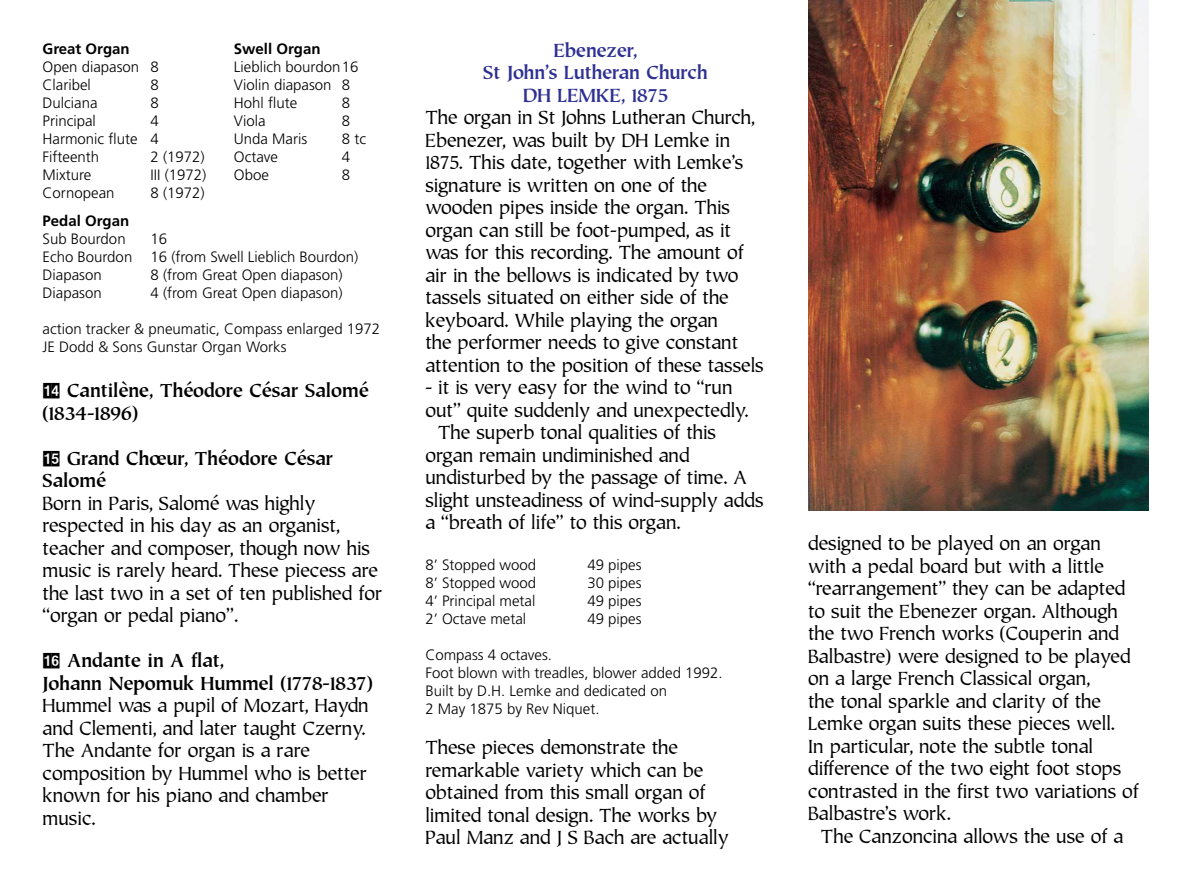
<style>
.page{position:relative;width:1191px;height:893px;background:#fff}
.page>*{position:absolute;margin:0;border:0;box-sizing:border-box;transform-origin:0 0}
.t1{font:18px/22.5px "Tiepolo";color:#000}
.t2{font:700 18px/22.5px "Tiepolo";color:#000}
.t3{font:700 18px/22.5px "Tiepolo";color:#2e3092;text-align:center}
.t4{font:300 15px/18px "Frutiger";color:#000}
.t5{font:700 15px "Frutiger";color:#000}
.s1{font-family:"Format Pi One S Si";font-weight:400}
</style>
<div class="page">
<img style="left:808px;top:0;width:340px;height:511px">
<p class="t5" style="left:43px;top:40px;width:89px">Great Organ</p>
<p class="t4" style="left:43px;top:58px;width:118px">Open diapason 8<br>Claribel</p>
<p class="t4" style="left:151px;top:76px;width:10px">8</p>
<p class="t4" style="left:43px;top:94px;width:57px">Dulciana</p>
<p class="t4" style="left:151px;top:94px;width:10px">8</p>
<p class="t4" style="left:43px;top:112px;width:55px">Principal</p>
<p class="t4" style="left:43px;top:112px;width:118px;text-align:justify;text-indent:108px">4<br>Harmonic flute 4<br>Fifteenth</p>
<p class="t4" style="left:151px;top:148px;width:56px">2 (1972)</p>
<p class="t4" style="left:43px;top:166px;width:50px">Mixture</p>
<p class="t4" style="left:151px;top:166px;width:57px">III (1972)</p>
<p class="t4" style="left:43px;top:184px;width:73px">Cornopean</p>
<p class="t4" style="left:151px;top:184px;width:56px">8 (1972)</p>
<p class="t5" style="left:234px;top:40px;width:88px">Swell Organ</p>
<p class="t4" style="left:234px;top:58px;width:126px">Lieblich bourdon16<br>Violin diapason 8<br>Hohl flute</p>
<p class="t4" style="left:342px;top:94px;width:10px">8</p>
<p class="t4" style="left:234px;top:112px;width:33px">Viola</p>
<p class="t4" style="left:342px;top:112px;width:10px">8</p>
<p class="t4" style="left:234px;top:130px;width:75px">Unda Maris</p>
<p class="t4" style="left:342px;top:130px;width:26px">8 tc</p>
<p class="t4" style="left:234px;top:148px;width:46px">Octave</p>
<p class="t4" style="left:342px;top:148px;width:10px">4</p>
<p class="t4" style="left:234px;top:166px;width:37px">Oboe</p>
<p class="t4" style="left:342px;top:166px;width:10px">8</p>
<p class="t5" style="left:43px;top:212px;width:88px">Pedal Organ</p>
<p class="t4" style="left:43px;top:230px;width:85px">Sub Bourdon</p>
<p class="t4" style="left:43px;top:230px;width:317px;text-indent:108px">16<br>Echo Bourdon 16 (from Swell Lieblich Bourdon)<br>Diapason</p>
<p class="t4" style="left:151px;top:266px;width:194px">8 (from Great Open diapason)</p>
<p class="t4" style="left:43px;top:284px;width:61px">Diapason</p>
<p class="t4" style="left:151px;top:284px;width:194px">4 (from Great Open diapason)</p>
<p class="t4" style="left:43px;top:320px;width:339px">action tracker &amp; pneumatic, Compass enlarged 1972<br>JE Dodd &amp; Sons Gunstar Organ Works</p>
<p class="t2" style="left:43px;top:379px;width:327px"><span class="s1">qf</span> Cantilène, Théodore César Salomé (1834-1896)</p>
<p class="t2" style="left:43px;top:447px;width:292px"><span class="s1">qg</span> Grand Chœur, Théodore César<br>Salomé</p>
<p class="t1" style="left:43px;top:492px;width:341px">Born in Paris, Salomé was highly respected in his day as an organist, teacher and composer, though now his music is rarely heard. These piecess are the last two in a set of ten published for “organ or pedal piano”.</p>
<p class="t2" style="left:43px;top:649px;width:332px"><span class="s1">qh</span> Andante in A flat,<br>Johann Nepomuk Hummel (1778-1837)</p>
<p class="t1" style="left:43px;top:694px;width:328px">Hummel was a pupil of Mozart, Haydn and Clementi, and later taught Czerny.<br>The Andante for organ is a rare composition by Hummel who is better known for his piano and chamber music.</p>
<p class="t3" style="left:483px;top:39px;width:226px">Ebenezer,<br>St John’s Lutheran Church<br>DH LEMKE, 1875</p>
<p class="t1" style="left:425px;top:106px;width:340px">The organ in St Johns Lutheran Church, Ebenezer, was built by DH Lemke in 1875. This date, together with Lemke’s signature is written on one of the wooden pipes inside the organ. This organ can still be foot-pumped, as it was for this recording. The amount of air in the bellows is indicated by two tassels situated on either side of the keyboard. While playing the organ<br>the performer needs to give constant attention to the position of these tassels</p>
<p class="t1" style="left:425px;top:376px;width:309px">- it is very easy for the wind to “run</p>
<p class="t1" style="left:425px;top:398px;width:325px">out” quite suddenly and unexpectedly.</p>
<p class="t1" style="left:438px;top:421px;width:279px">The superb tonal qualities of this</p>
<p class="t1" style="left:425px;top:443px;width:266px">organ remain undiminished and</p>
<p class="t1" style="left:425px;top:466px;width:323px">undisturbed by the passage of time. A</p>
<p class="t1" style="left:425px;top:488px;width:340px">slight unsteadiness of wind-supply adds</p>
<p class="t1" style="left:425px;top:511px;width:257px">a “breath of life” to this organ.</p>
<p class="t4" style="left:425px;top:556px;width:112px">8’ Stopped wood</p>
<p class="t4" style="left:587px;top:556px;width:56px">49 pipes</p>
<p class="t4" style="left:425px;top:574px;width:112px">8’ Stopped wood</p>
<p class="t4" style="left:587px;top:574px;width:56px">30 pipes</p>
<p class="t4" style="left:425px;top:592px;width:111px">4’ Principal metal</p>
<p class="t4" style="left:587px;top:592px;width:56px">49 pipes</p>
<p class="t4" style="left:425px;top:610px;width:102px">2’ Octave metal</p>
<p class="t4" style="left:587px;top:610px;width:56px">49 pipes</p>
<p class="t4" style="left:425px;top:646px;width:299px">Compass 4 octaves.<br>Foot blown with treadles, blower added 1992.<br>Built by D.H. Lemke and dedicated on<br>2 May 1875 by Rev Niquet.</p>
<p class="t1" style="left:425px;top:736px;width:305px">These pieces demonstrate the remarkable variety which can be obtained from this small organ of limited tonal design. The works by<br>Paul Manz and J S Bach are actually</p>
<p class="t1" style="left:808px;top:532px;width:332px">designed to be played on an organ with a pedal board but with a little “rearrangement” they can be adapted to suit the Ebenezer organ. Although the two French works (Couperin and Balbastre) were designed to be played on a large French Classical organ,<br>the tonal sparkle and clarity of the Lemke organ suits these pieces well.<br>In particular, note the subtle tonal difference of the two eight foot stops contrasted in the first two variations of Balbastre’s work.</p>
<p class="t1" style="left:821px;top:825px;width:304px">The Canzoncina allows the use of a</p>
</div>
